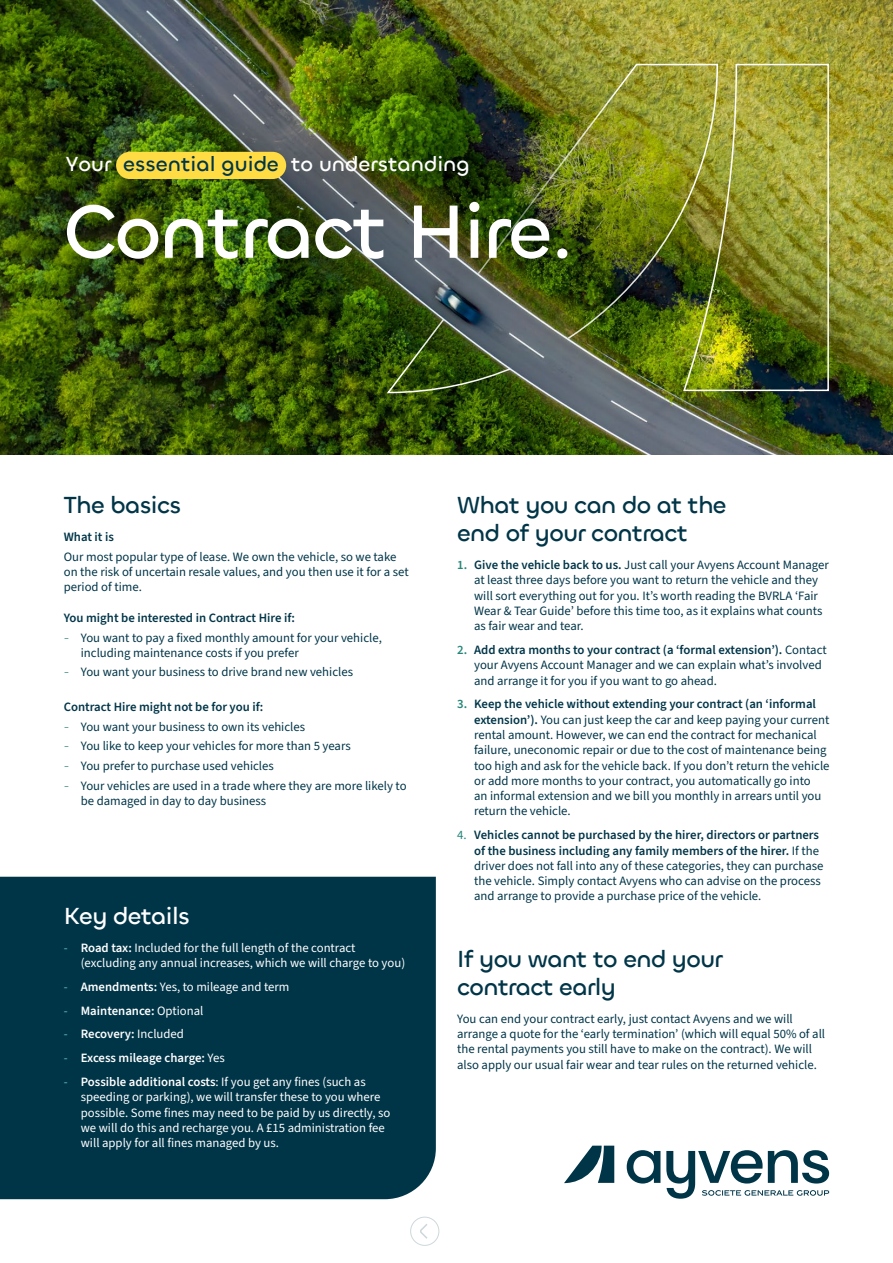
<style>
.page{position:relative;width:893px;height:1263px;background:#fff}
.page>*{position:absolute;margin:0;border:0;box-sizing:border-box;transform-origin:0 0}
.t1{font:500 78px "Chillax";letter-spacing:-.025em;color:#fff}
.t2{font:500 24px/27.6px "Chillax";letter-spacing:-.025em;color:#003548}
.t3{font:500 24px "Chillax";letter-spacing:-.025em;color:#fff}
.t4{font:500 21px "Chillax";color:#fff}
.t5{font:12.75px/15.3px "Source Sans 3";color:#003548}
.t6{font:12.75px/15.3px "Source Sans 3";color:#fff}
.t7{font:600 12.75px "Source Sans 3";color:#003548}
.t8{font:600 12.75px "Source Sans 3";color:#fff}
.s1{color:#003548}
.s2{font-family:"Lease Plan";color:#268679}
.s3{color:#66c1be}
.s4{font-weight:600}
.s5{font-weight:400;color:#66c1be}
.s6{font-weight:400}
.s7{font-weight:600;color:#268679}
.s8{color:#268679}
</style>
<div class="page">
<img style="left:0;top:0;width:893px;height:454px">
<div style="left:0;top:877px;width:436px;height:322px;background:#003548"></div>
<div style="left:116px;top:152px;width:170px;height:27px;background:#ffdc44;border-radius:14px"></div>
<img style="left:385px;top:63px;width:445px;height:331px">
<svg style="left:564px;top:1146px;width:265px;height:53px"></svg>
<div style="left:410px;top:1217px;width:29px;height:29px;border:1px solid #003548;border-radius:50%"></div>
<svg style="left:420px;top:1224px;width:8px;height:15px"></svg>
<h3 class="t4" style="left:66px;top:151px;width:405px">Your <span class="s1">essential guide</span> to understanding</h3>
<h1 class="t1" style="left:64px;top:184px;width:511px">Contract Hire.</h1>
<h2 class="t2" style="left:64px;top:491px;width:119px">The basics</h2>
<p class="t7" style="left:64px;top:529px;width:52px">What it is</p>
<p class="t5" style="left:64px;top:549px;width:346px">Our most popular type of lease. We own the vehicle, so we take on the risk of uncertain resale values, and you then use it for a set period of time.</p>
<p class="t7" style="left:64px;top:609px;width:233px">You might be interested in Contract Hire if:</p>
<p class="t5" style="left:81px;top:630px;width:303px;text-indent:-17px"><span class="s2">-</span> You want to pay a fixed monthly amount for your vehicle, including maintenance costs if you prefer</p>
<p class="t5" style="left:64px;top:665px;width:291px"><span class="s2">-</span> You want your business to drive brand new vehicles</p>
<p class="t7" style="left:64px;top:698px;width:201px">Contract Hire might not be for you if:</p>
<p class="t5" style="left:64px;top:719px;width:243px"><span class="s2">-</span> You want your business to own its vehicles</p>
<p class="t5" style="left:64px;top:739px;width:288px"><span class="s2">-</span> You like to keep your vehicles for more than 5 years</p>
<p class="t5" style="left:64px;top:758px;width:212px"><span class="s2">-</span> You prefer to purchase used vehicles</p>
<p class="t5" style="left:81px;top:778px;width:327px;text-indent:-17px"><span class="s2">-</span> Your vehicles are used in a trade where they are more likely to be damaged in day to day business</p>
<h2 class="t3" style="left:64px;top:901px;width:128px">Key details</h2>
<p class="t6" style="left:81px;top:940px;width:326px;text-indent:-17px"><span class="s3">-</span> <span class="s4">Road tax:</span> Included for the full length of the contract (excluding any annual increases, which we will charge to you)</p>
<p class="t6" style="left:64px;top:979px;width:227px"><span class="s3">-</span> <span class="s4">Amendments:</span> Yes, to mileage and term</p>
<p class="t8" style="left:64px;top:1002px;width:141px"><span class="s5">-</span> Maintenance: <span class="s6">Optional</span></p>
<p class="t8" style="left:64px;top:1026px;width:122px"><span class="s5">-</span> Recovery: <span class="s6">Included</span></p>
<p class="t8" style="left:64px;top:1049px;width:163px"><span class="s5">-</span> Excess mileage charge: <span class="s6">Yes</span></p>
<p class="t6" style="left:81px;top:1074px;width:311px;text-indent:-17px"><span class="s3">-</span> <span class="s4">Possible additional costs</span>: If you get any fines (such as speeding or parking), we will transfer these to you where possible. Some fines may need to be paid by us directly, so we will do this and recharge you. A £15 administration fee will apply for all fines managed by us.</p>
<h2 class="t2" style="left:457px;top:491px;width:271px">What you can do at the end of your contract</h2>
<p class="t5" style="left:474px;top:557px;width:356px;text-indent:-17px"><span class="s7">1.</span> <span class="s4">Give the vehicle back to us.</span> Just call your Avyens Account Manager at least three days before you want to return the vehicle and they will sort everything out for you. It’s worth reading the BVRLA ‘Fair Wear &amp; Tear Guide’ before this time too, as it explains what counts as fair wear and tear.</p>
<p class="t5" style="left:474px;top:642px;width:354px;text-indent:-17px"><span class="s7">2.</span> <span class="s4">Add extra months to your contract (a ‘formal extension’).</span> Contact your Avyens Account Manager and we can explain what’s involved and arrange it for you if you want to go ahead.</p>
<p class="t5" style="left:474px;top:697px;width:357px;text-indent:-17px"><span class="s7">3.</span> <span class="s4">Keep the vehicle without extending your contract (an ‘informal extension’).</span> You can just keep the car and keep paying your current rental amount. However, we can end the contract for mechanical failure, uneconomic repair or due to the cost of maintenance being too high and ask for the vehicle back. If you don’t return the vehicle or add more months to your contract, you automatically go into<br>an informal extension and we bill you monthly in arrears until you return the vehicle.</p>
<p class="t5" style="left:474px;top:828px;width:351px;text-indent:-17px"><span class="s8">4.</span> <span class="s4">Vehicles cannot be purchased by the hirer, directors or partners of the business including any family members of the hirer.</span> If the driver does not fall into any of these categories, they can purchase the vehicle. Simply contact Avyens who can advise on the process and arrange to provide a purchase price of the vehicle.</p>
<h2 class="t2" style="left:457px;top:945px;width:267px">If you want to end your contract early</h2>
<p class="t5" style="left:457px;top:1011px;width:370px">You can end your contract early, just contact Avyens and we will arrange a quote for the ‘early termination’ (which will equal 50% of all the rental payments you still have to make on the contract). We will also apply our usual fair wear and tear rules on the returned vehicle.</p>
</div>
